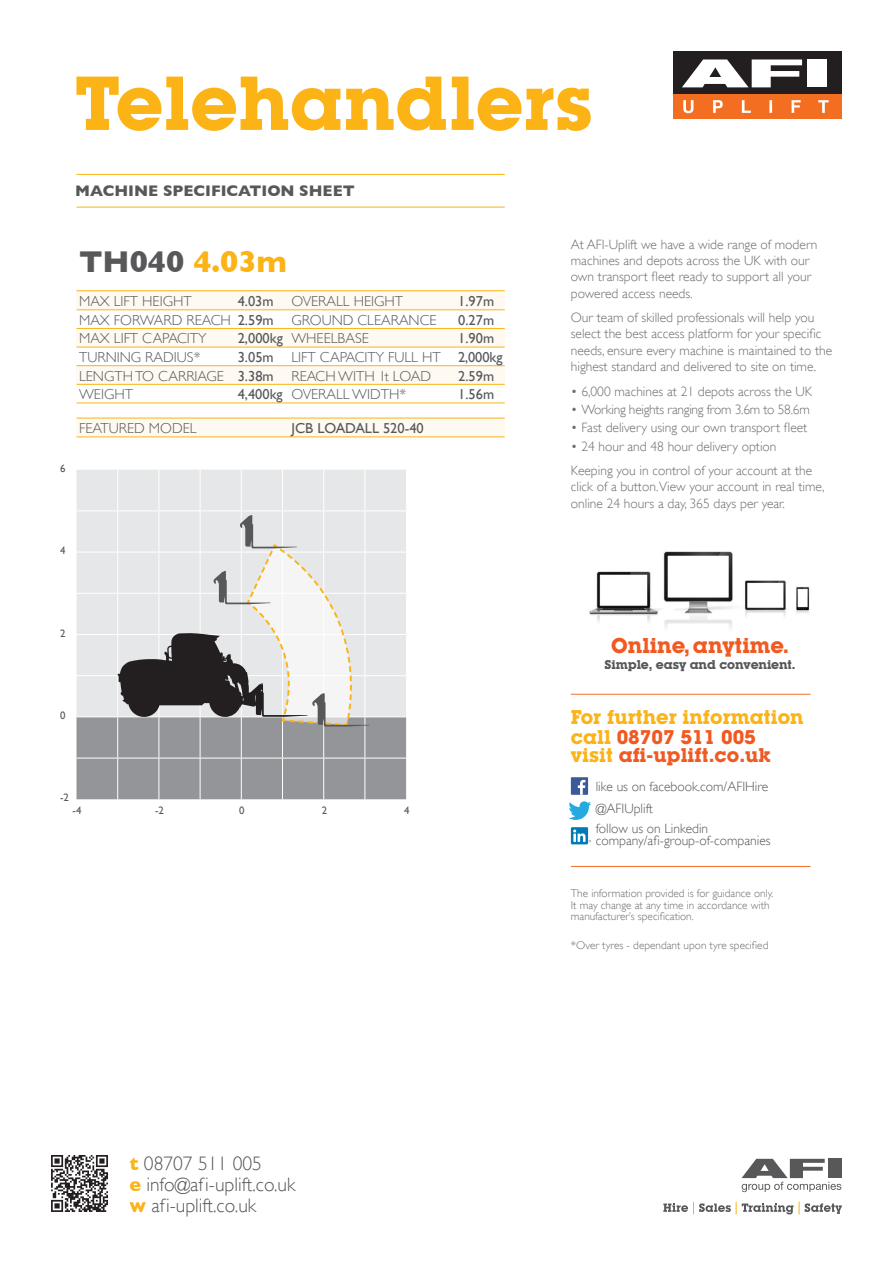
<style>
.page{position:relative;width:893px;height:1263px;background:#fff}
.page>*{position:absolute;margin:0;border:0;box-sizing:border-box;transform-origin:0 0}
.t1{font:700 75px "Lubalin Graph IT Cby BT";color:#fbb316}
.t2{font:700 30.6px "Gill Sans";color:#57585a}
.t3{font:700 21.15px "Lubalin Graph IT Cby BT";color:#f15921}
.t4{font:700 19.5px/18.8px "Lubalin Graph IT Cby BT";color:#fbb316}
.t5{font:300 19.5px/21px "Gill Sans";color:#57585a}
.t6{font:700 15.6px "Gill Sans";color:#57585a}
.t7{font:300 14.4px/18.6px "Gill Sans";color:#57585a}
.t8{font:14.4px "Gill Sans";color:#57585a}
.t9{font:300 13.5px/16.2px "Gill Sans";color:#6c6d70}
.t10{font:300 13.5px/19.8px "Gill Sans";color:#57585a}
.t11{font:300 13.5px "Gill Sans";letter-spacing:-.02em;color:#6c6d70}
.t12{font:700 12.45px "Lubalin Graph IT Cby BT";letter-spacing:-.01em;color:#57585a}
.t13{font:300 11.25px/11.2px "Gill Sans";color:#6c6d70}
.t14{font:10.8px "Gill Sans";color:#57585a}
.s1{color:#fbb316}
.s2{font-weight:400}
.s3{font-size:13.5px}
.s4{color:#f15921}
.s5{font-weight:700;color:#fbb316}
</style>
<div class="page">
<svg style="left:51px;top:1155px;width:57px;height:57px"></svg>
<div style="left:828px;top:1159px;width:14px;height:19px;background:#57585a"></div>
<svg style="left:742px;top:1159px;width:99px;height:33px"></svg>
<svg style="left:663px;top:1202px;width:130px;height:12px"></svg>
<svg style="left:799px;top:1202px;width:43px;height:12px"></svg>
<div style="left:673px;top:51px;width:169px;height:45px;background:#231f20"></div>
<div style="left:673px;top:95px;width:169px;height:24px;background:#f36e21"></div>
<svg style="left:682px;top:59px;width:120px;height:28px"></svg>
<div style="left:807px;top:59px;width:20px;height:28px;background:#fff"></div>
<svg style="left:683px;top:100px;width:146px;height:13px"></svg>
<div style="left:571px;top:777px;width:17px;height:18px;background:#3c5a99"></div>
<svg style="left:578px;top:780px;width:7px;height:15px"></svg>
<svg style="left:568px;top:801px;width:23px;height:19px"></svg>
<img style="left:589px;top:551px;width:221px;height:78px">
<hr style="left:571px;top:694px;width:239px;height:1px;background:#f36e21">
<hr style="left:571px;top:866px;width:239px;height:1px;background:#f36e21">
<div style="left:571px;top:827px;width:17px;height:17px;background:#007bb6"></div>
<svg style="left:573px;top:829px;width:18px;height:13px"></svg>
<hr style="left:77px;top:174px;width:428px;height:1px;background:#fbb316">
<hr style="left:77px;top:207px;width:428px;height:1px;background:#fbb316">
<div style="left:77px;top:470px;width:329px;height:45px;background:#e6e7e9"></div>
<hr style="left:117px;top:470px;width:1px;height:40px;background:#fff">
<hr style="left:159px;top:470px;width:1px;height:40px;background:#fff">
<hr style="left:200px;top:470px;width:1px;height:40px;background:#fff">
<hr style="left:241px;top:470px;width:1px;height:40px;background:#fff">
<hr style="left:282px;top:470px;width:1px;height:40px;background:#fff">
<hr style="left:323px;top:470px;width:1px;height:40px;background:#fff">
<hr style="left:365px;top:470px;width:1px;height:40px;background:#fff">
<hr style="left:77px;top:510px;width:41px;height:1px;background:#fff">
<hr style="left:118px;top:510px;width:41px;height:1px;background:#fff">
<hr style="left:117px;top:511px;width:1px;height:41px;background:#fff">
<hr style="left:159px;top:510px;width:41px;height:1px;background:#fff">
<hr style="left:159px;top:511px;width:1px;height:41px;background:#fff">
<hr style="left:200px;top:510px;width:41px;height:1px;background:#fff">
<hr style="left:200px;top:511px;width:1px;height:41px;background:#fff">
<hr style="left:241px;top:510px;width:41px;height:1px;background:#fff">
<hr style="left:241px;top:511px;width:1px;height:41px;background:#fff">
<hr style="left:282px;top:510px;width:42px;height:1px;background:#fff">
<hr style="left:282px;top:511px;width:1px;height:41px;background:#fff">
<hr style="left:324px;top:510px;width:41px;height:1px;background:#fff">
<hr style="left:323px;top:511px;width:1px;height:41px;background:#fff">
<hr style="left:365px;top:510px;width:41px;height:1px;background:#fff">
<hr style="left:365px;top:511px;width:1px;height:41px;background:#fff">
<div style="left:77px;top:290px;width:428px;height:19px;background:#fefaf2"></div>
<div style="left:77px;top:328px;width:428px;height:19px;background:#fefaf2"></div>
<div style="left:77px;top:365px;width:428px;height:19px;background:#fefaf2"></div>
<div style="left:77px;top:418px;width:428px;height:19px;background:#fefaf2"></div>
<hr style="left:77px;top:290px;width:428px;height:1px;background:#fbb316">
<hr style="left:77px;top:310px;width:428px;height:1px;background:#fbb316">
<hr style="left:77px;top:328px;width:428px;height:1px;background:#fbb316">
<hr style="left:77px;top:347px;width:428px;height:1px;background:#fbb316">
<hr style="left:77px;top:365px;width:428px;height:1px;background:#fbb316">
<hr style="left:77px;top:384px;width:428px;height:1px;background:#fbb316">
<hr style="left:77px;top:403px;width:428px;height:1px;background:#fbb316">
<hr style="left:77px;top:418px;width:428px;height:1px;background:#fbb316">
<hr style="left:77px;top:437px;width:428px;height:1px;background:#fbb316">
<svg style="left:77px;top:515px;width:329px;height:284px;background:#c0c0c1"></svg>
<h1 class="t1" style="left:74px;top:58px;width:521px">Telehandlers</h1>
<p class="t6" style="left:75px;top:182px;width:281px">MACHINE SPECIFICATION SHEET</p>
<h2 class="t2" style="left:79px;top:244px;width:209px">TH040 <span class="s1">4.03m</span></h2>
<p class="t7" style="left:79px;top:292px;width:114px">MAX LIFT HEIGHT</p>
<p class="t7" style="left:238px;top:292px;width:167px"><span class="s2">4.03m</span> OVERALL HEIGHT</p>
<p class="t8" style="left:458px;top:293px;width:37px">1.97m</p>
<p class="t7" style="left:79px;top:310px;width:359px">MAX FORWARD REACH <span class="s2">2.59m</span> GROUND CLEARANCE</p>
<p class="t8" style="left:458px;top:311px;width:37px">0.27m</p>
<p class="t7" style="left:79px;top:329px;width:129px">MAX LIFT CAPACITY</p>
<p class="t7" style="left:238px;top:329px;width:133px"><span class="s2">2,000kg</span> WHEELBASE</p>
<p class="t8" style="left:458px;top:330px;width:37px">1.90m</p>
<p class="t7" style="left:79px;top:348px;width:123px">TURNING RADIUS*</p>
<p class="t7" style="left:79px;top:348px;width:425px;text-indent:159px"><span class="s2">3.05m</span> LIFT CAPACITY FULL HT <span class="s2">2,000kg<br></span>LENGTH TO CARRIAGE <span class="s2">3.38m</span> REACH WITH 1<span class="s3">t</span> LOAD</p>
<p class="t8" style="left:458px;top:367px;width:37px">2.59m</p>
<p class="t14" style="left:60px;top:462px;width:7px">6</p>
<p class="t7" style="left:79px;top:385px;width:55px">WEIGHT</p>
<p class="t7" style="left:238px;top:385px;width:170px"><span class="s2">4,400kg</span> OVERALL WIDTH*</p>
<p class="t8" style="left:458px;top:386px;width:37px">1.56m</p>
<p class="t7" style="left:79px;top:419px;width:119px">FEATURED MODEL</p>
<p class="t8" style="left:291px;top:420px;width:134px">JCB LOADALL 520-40</p>
<p class="t14" style="left:60px;top:544px;width:7px">4</p>
<p class="t14" style="left:60px;top:626px;width:7px">2</p>
<p class="t14" style="left:60px;top:709px;width:7px">0</p>
<p class="t14" style="left:60px;top:791px;width:10px">-2</p>
<p class="t14" style="left:73px;top:804px;width:10px">-4</p>
<p class="t14" style="left:155px;top:804px;width:10px">-2</p>
<p class="t14" style="left:239px;top:804px;width:7px">0</p>
<p class="t14" style="left:322px;top:804px;width:7px">2</p>
<p class="t14" style="left:404px;top:804px;width:7px">4</p>
<p class="t9" style="left:571px;top:236px;width:248px">At AFI-Uplift we have a wide range of modern machines and depots across the UK with our own transport fleet ready to support all your powered access needs.</p>
<p class="t9" style="left:571px;top:310px;width:263px">Our team of skilled professionals will help you select the best access platform for your specific needs, ensure every machine is maintained to the highest standard and delivered to site on time.</p>
<p class="t9" style="left:571px;top:383px;width:243px">• 6,000 machines at 21 depots across the UK</p>
<p class="t11" style="left:571px;top:402px;width:240px">• Working heights ranging from 3.6m to 58.6m</p>
<p class="t9" style="left:571px;top:420px;width:238px">• Fast delivery using our own transport fleet</p>
<p class="t9" style="left:571px;top:434px;width:243px;line-height:24.8px">• 24 hour and 48 hour delivery option<br>Keeping you in control of your account at the</p>
<p class="t9" style="left:571px;top:479px;width:255px">click of a button.View your account in real time, online 24 hours a day, 365 days per year.</p>
<h3 class="t3" style="left:611px;top:632px;width:179px">Online, anytime.</h3>
<p class="t12" style="left:605px;top:657px;width:193px">Simple, easy and convenient.</p>
<h3 class="t4" style="left:571px;top:708px;width:234px">For further information call <span class="s4">08707 511 005<br></span>visit <span class="s4">afi-uplift.co.uk</span></h3>
<p class="t10" style="left:596px;top:776px;width:174px">like us on facebook.com/AFIHire</p>
<p class="t10" style="left:596px;top:798px;width:114px">@AFIUplift<br>follow us on Linkedin</p>
<p class="t10" style="left:596px;top:831px;width:176px">company/afi-group-of-companies</p>
<p class="t13" style="left:571px;top:888px;width:204px">The information provided is for guidance only.<br>It may change at any time in accordance with manufacturer’s specification.</p>
<p class="t13" style="left:571px;top:939px;width:199px">*Over tyres - dependant upon tyre specified</p>
<h3 class="t5" style="left:129px;top:1153px;width:168px"><span class="s5">t</span> 08707 511 005<br><span class="s5">e</span> info@afi-uplift.co.uk <span class="s5">w</span> afi-uplift.co.uk</h3>
</div>
